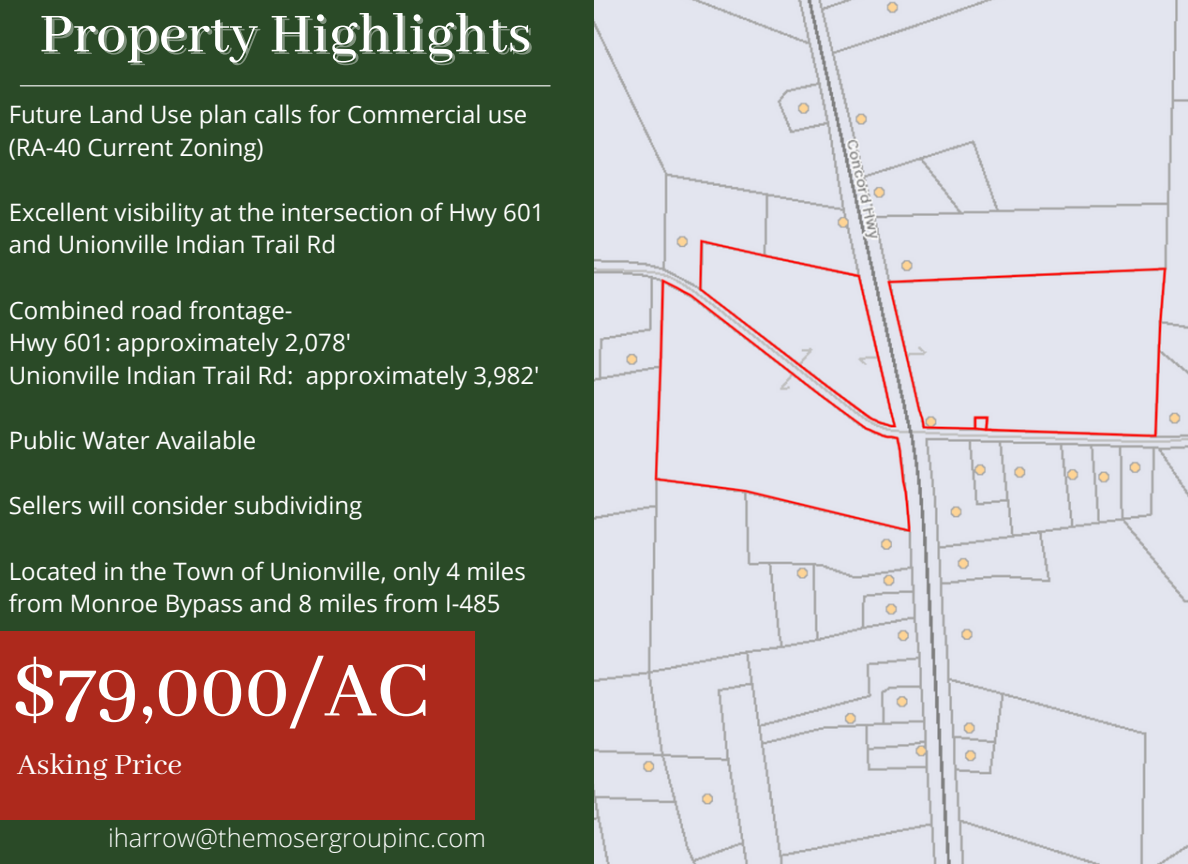
<style>
.page{position:relative;width:1188px;height:864px;background:#fff}
.page>*{position:absolute;margin:0;border:0;box-sizing:border-box;transform-origin:0 0}
.t1{font:500 86.1px "Abhaya Libre";color:#fff}
.t2{font:500 60.3px "Abhaya Libre";color:#fff}
.t3{font:32.55px "Abhaya Libre";color:#fff}
.t4{font:300 25.5px "Open Sans";color:#fff}
.t5{font:24px/32.7px "Open Sans";color:#fff}
</style>
<div class="page">
<div style="left:0;top:0;width:594px;height:864px;background:#2a4a27"></div>
<div style="left:0;top:631px;width:475px;height:189px;background:#ad291c"></div>
<hr style="left:20px;top:85px;width:530px;height:1px;background:#fff">
<img style="left:594px;top:0;width:594px;height:864px">
<p class="t2" style="left:39px;top:1px;width:493px">Property Highlights</p>
<p class="t5" style="left:9px;top:97px;width:520px">Future Land Use plan calls for Commercial use (RA-40 Current Zoning)</p>
<p class="t5" style="left:9px;top:195px;width:537px">Excellent visibility at the intersection of Hwy 601 and Unionville Indian Trail Rd</p>
<p class="t5" style="left:9px;top:293px;width:285px">Combined road frontage-</p>
<p class="t5" style="left:9px;top:326px;width:344px">Hwy 601: approximately 2,078'</p>
<p class="t5" style="left:9px;top:358px;width:532px">Unionville Indian Trail Rd: approximately 3,982'</p>
<p class="t5" style="left:9px;top:424px;width:249px">Public Water Available</p>
<p class="t5" style="left:9px;top:489px;width:355px">Sellers will consider subdividing</p>
<p class="t5" style="left:9px;top:554px;width:518px">Located in the Town of Unionville, only 4 miles from Monroe Bypass and 8 miles from I-485</p>
<p class="t1" style="left:12px;top:643px;width:419px">$79,000/AC</p>
<p class="t3" style="left:17px;top:747px;width:166px">Asking Price</p>
<p class="t4" style="left:108px;top:820px;width:379px">iharrow@themosergroupinc.com</p>
</div>
